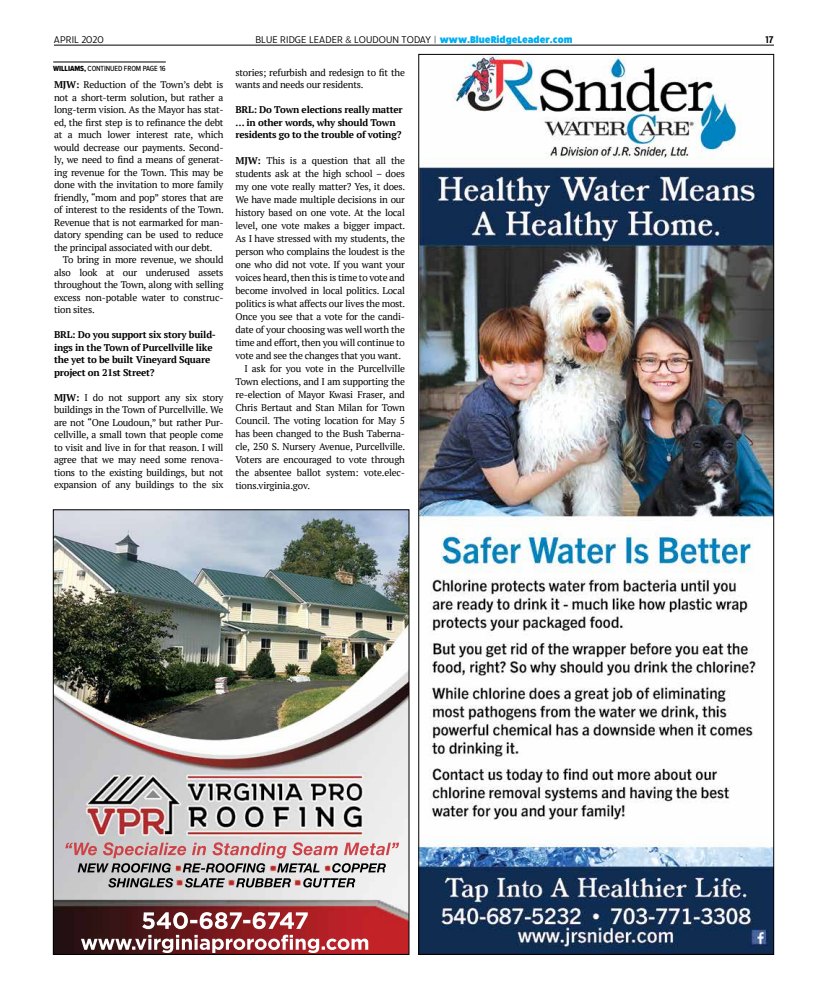
<style>
.page{position:relative;width:828px;height:990px;background:#fff}
.page>*{position:absolute;margin:0;border:0;box-sizing:border-box;transform-origin:0 0}
.t1{font:10px "Ruck Sack";letter-spacing:.01em;color:#000}
.t2{font:600 10px "Ruck Sack";color:#000}
.t3{font:9.8px/12.5px "PT Serif";letter-spacing:-.02em;color:#000;text-align:justify}
.t4{font:700 9.8px/12.5px "PT Serif";letter-spacing:-.02em;color:#000}
.t5{font:500 7.7px "Proxima Nova Cond";letter-spacing:-.01em;color:#000}
.s1{font-family:"Proxima Nova";font-weight:300}
.s2{font-weight:900}
.s3{font-weight:900;color:#00aeef}
.s4{font-family:"Proxima Nova Cond Extrabld";font-weight:400}
.s5{font-weight:700}
</style>
<div class="page">
<img style="left:420px;top:56px;width:352px;height:897px">
<img style="left:55px;top:511px;width:353px;height:442px">
<div style="left:53px;top:509px;width:357px;height:446px;border:1px solid #000"></div>
<hr style="left:53px;top:62px;width:113px;height:1px;background:#000">
<hr style="left:54px;top:45px;width:720px;height:1px;background:#000">
<p class="t1" style="left:54px;top:32px;width:51px">APRIL 2020</p>
<p class="t1" style="left:255px;top:32px;width:318px">BLUE RIDGE LEADER <span class="s1">&amp;</span> LOUDOUN TODAY <span class="s2">|</span> <span class="s3">www.BlueRidgeLeader.com</span></p>
<p class="t2" style="left:765px;top:32px;width:10px">17</p>
<p class="t5" style="left:53px;top:63px;width:114px"><span class="s4">WILLIAMS,</span> CONTINUED FROM PAGE 16</p>
<p class="t3" style="left:54px;top:78px;width:171px"><span class="s5">MJW:</span> Reduction of the Town’s debt is not a short-term solution, but rather a long-term vision. As the Mayor has stat&shy;ed, the first step is to refinance the debt at a much lower interest rate, which would decrease our payments. Second&shy;ly, we need to find a means of generat&shy;ing revenue for the Town. This may be done with the invitation to more family friendly, “mom and pop” stores that are of interest to the residents of the Town.<br>Revenue that is not earmarked for man&shy;datory spending can be used to reduce the principal associated with our debt.</p>
<p class="t3" style="left:54px;top:253px;width:171px;text-indent:9px">To bring in more revenue, we should also look at our underused assets throughout the Town, along with selling excess non-potable water to construc&shy;tion sites.</p>
<p class="t4" style="left:54px;top:328px;width:164px">BRL: Do you support six story build&shy;ings in the Town of Purcellville like the yet to be built Vineyard Square project on 21st Street?</p>
<p class="t3" style="left:54px;top:391px;width:171px"><span class="s5">MJW:</span> I do not support any six story buildings in the Town of Purcellville. We are not “One Loudoun,” but rather Pur&shy;cellville, a small town that people come to visit and live in for that reason. I will agree that we may need some renova&shy;tions to the existing buildings, but not expansion of any buildings to the six</p>
<p class="t3" style="left:235px;top:66px;width:171px">stories; refurbish and redesign to fit the wants and needs our residents.</p>
<p class="t4" style="left:235px;top:104px;width:169px">BRL: Do Town elections really matter … in other words, why should Town residents go to the trouble of voting?</p>
<p class="t3" style="left:235px;top:154px;width:171px"><span class="s5">MJW:</span> This is a question that all the</p>
<p class="t3" style="left:235px;top:167px;width:171px">students ask at the high school – does</p>
<p class="t3" style="left:235px;top:180px;width:171px">my one vote really matter? Yes, it does.</p>
<p class="t3" style="left:235px;top:193px;width:171px">We have made multiple decisions in our</p>
<p class="t3" style="left:235px;top:206px;width:171px">history based on one vote. At the local</p>
<p class="t3" style="left:235px;top:219px;width:171px">level, one vote makes a bigger impact.</p>
<p class="t3" style="left:235px;top:232px;width:171px">As I have stressed with my students, the</p>
<p class="t3" style="left:235px;top:245px;width:171px">person who complains the loudest is the</p>
<p class="t3" style="left:235px;top:258px;width:171px">one who did not vote. If you want your</p>
<p class="t3" style="left:235px;top:271px;width:171px">voices heard, then this is time to vote and</p>
<p class="t3" style="left:235px;top:284px;width:171px">become involved in local politics. Local</p>
<p class="t3" style="left:235px;top:297px;width:171px">politics is what affects our lives the most.</p>
<p class="t3" style="left:235px;top:310px;width:171px">Once you see that a vote for the candi-</p>
<p class="t3" style="left:235px;top:323px;width:171px">date of your choosing was well worth the</p>
<p class="t3" style="left:235px;top:336px;width:171px">time and effort, then you will continue to</p>
<p class="t3" style="left:235px;top:349px;width:167px">vote and see the changes that you want.</p>
<p class="t3" style="left:244px;top:362px;width:162px">I ask for you vote in the Purcellville</p>
<p class="t3" style="left:235px;top:375px;width:171px">Town elections, and I am supporting the</p>
<p class="t3" style="left:235px;top:388px;width:171px">re-election of Mayor Kwasi Fraser, and</p>
<p class="t3" style="left:235px;top:401px;width:171px">Chris Bertaut and Stan Milan for Town</p>
<p class="t3" style="left:235px;top:414px;width:171px">Council. The voting location for May 5</p>
<p class="t3" style="left:235px;top:427px;width:171px">has been changed to the Bush Taberna-</p>
<p class="t3" style="left:235px;top:440px;width:171px">cle, 250 S. Nursery Avenue, Purcellville.</p>
<p class="t3" style="left:235px;top:453px;width:171px">Voters are encouraged to vote through</p>
<p class="t3" style="left:235px;top:466px;width:171px">the absentee ballot system: vote.elec-</p>
<p class="t3" style="left:235px;top:479px;width:76px">tions.virginia.gov.</p>
</div>
